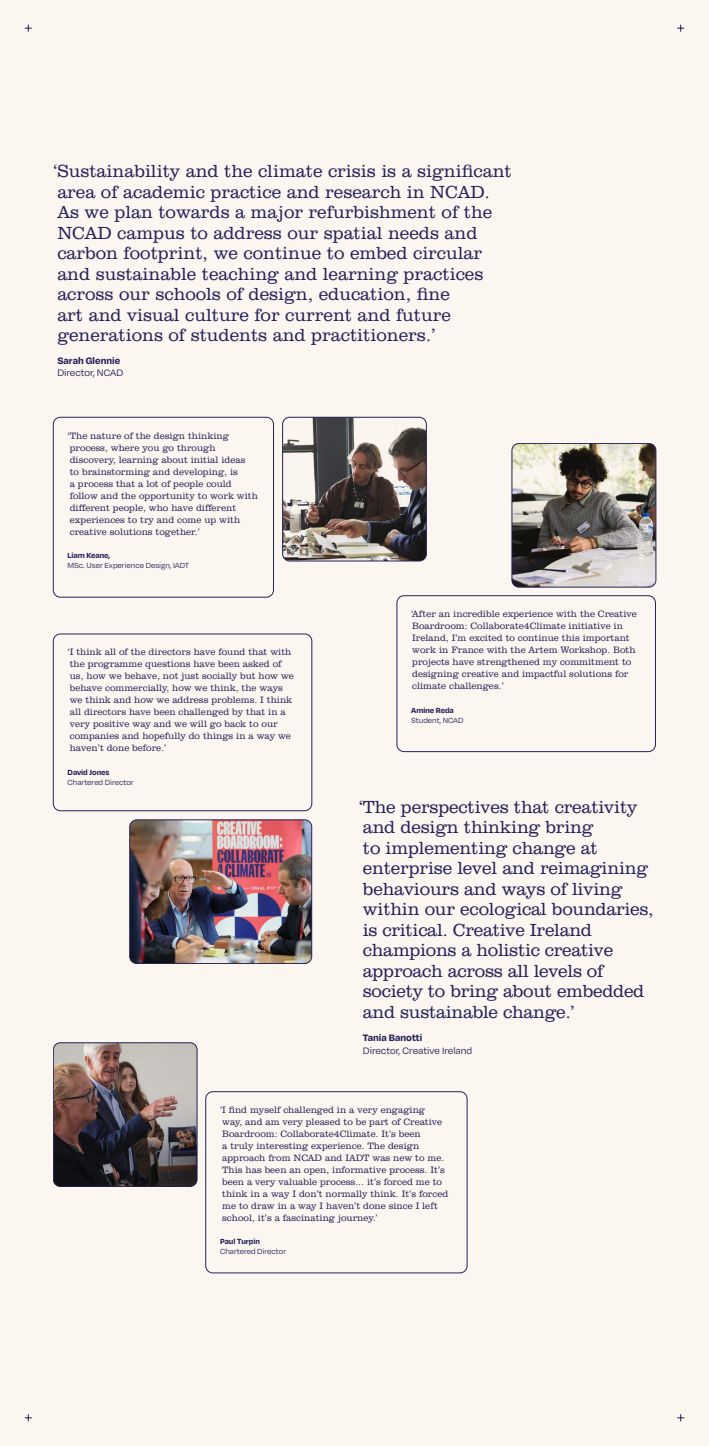
<style>
.page{position:relative;width:709px;height:1446px;background:#fbf6ef}
.page>*{position:absolute;margin:0;border:0;box-sizing:border-box;transform-origin:0 0}
.t1{font:300 18px/20.5px "Clarendon BT Pro";color:#25225a}
.t2{font:10.75px "Degular";color:#25225a}
.t3{font:700 10.75px "Degular";color:#25225a}
.t4{font:300 9.5px/12px "Clarendon BT Pro";color:#25225a}
.t5{font:8.5px "Degular";color:#25225a}
.t6{font:700 8.5px "Degular";color:#25225a}
</style>
<div class="page">
<div style="left:397px;top:595px;width:258px;height:157px;border:1px solid #25225a;border-radius:7px"></div>
<img style="left:283px;top:417px;width:143px;height:144px">
<div style="left:282px;top:417px;width:144px;height:144px;border:1px solid #25225a;border-radius:7px"></div>
<div style="left:206px;top:1091px;width:261px;height:182px;border:1px solid #25225a;border-radius:7px"></div>
<img style="left:53px;top:1043px;width:144px;height:143px">
<div style="left:53px;top:1042px;width:144px;height:144px;border:1px solid #25225a;border-radius:7px"></div>
<div style="left:53px;top:634px;width:259px;height:177px;border:1px solid #25225a;border-radius:7px"></div>
<div style="left:53px;top:417px;width:220px;height:180px;border:1px solid #25225a;border-radius:7px"></div>
<img style="left:512px;top:443px;width:144px;height:144px">
<div style="left:512px;top:443px;width:144px;height:144px;border:1px solid #25225a;border-radius:7px"></div>
<img style="left:130px;top:820px;width:182px;height:143px">
<div style="left:130px;top:820px;width:182px;height:143px;border:1px solid #25225a;border-radius:7px"></div>
<svg style="left:25px;top:25px;width:7px;height:7px"></svg>
<svg style="left:677px;top:25px;width:7px;height:7px"></svg>
<svg style="left:677px;top:1414px;width:7px;height:7px"></svg>
<svg style="left:25px;top:1414px;width:7px;height:7px"></svg>
<p class="t1" style="left:53px;top:160px;width:460px">‘Sustainability and the climate crisis is a significant area of academic practice and research in NCAD.<br>As we plan towards a major refurbishment of the NCAD campus to address our spatial needs and carbon footprint, we continue to embed circular and sustainable teaching and learning practices across our schools of design, education, fine<br>art and visual culture for current and future generations of students and practitioners.’</p>
<p class="t3" style="left:57px;top:354px;width:64px">Sarah Glennie</p>
<p class="t2" style="left:57px;top:366px;width:67px">Director, NCAD</p>
<p class="t4" style="left:68px;top:429px;width:192px">‘The nature of the design thinking process, where you go through discovery, learning about initial ideas<br>to brainstorming and developing, is<br>a process that a lot of people could follow and the opportunity to work with different people, who have different experiences to try and come up with creative solutions together.’</p>
<p class="t6" style="left:68px;top:550px;width:44px">Liam Keane,</p>
<p class="t5" style="left:68px;top:560px;width:123px">MSc. User Experience Design, IADT</p>
<p class="t4" style="left:68px;top:646px;width:228px">‘I think all of the directors have found that with the programme questions have been asked of us, how we behave, not just socially but how we behave commercially, how we think, the ways we think and how we address problems. I think all directors have been challenged by that in a very positive way and we will go back to our companies and hopefully do things in a way we haven’t done before.’</p>
<p class="t6" style="left:68px;top:766px;width:43px">David Jones</p>
<p class="t5" style="left:68px;top:777px;width:68px">Chartered Director</p>
<p class="t4" style="left:411px;top:607px;width:227px">‘After an incredible experience with the Creative Boardroom: Collaborate4Climate initiative in Ireland, I’m excited to continue this important work in France with the Artem Workshop. Both projects have strengthened my commitment to designing creative and impactful solutions for climate challenges.’</p>
<p class="t6" style="left:411px;top:705px;width:44px">Amine Reda</p>
<p class="t5" style="left:411px;top:715px;width:54px">Student, NCAD</p>
<p class="t1" style="left:359px;top:796px;width:296px">‘The perspectives that creativity and design thinking bring<br>to implementing change at enterprise level and reimagining behaviours and ways of living within our ecological boundaries, is critical. Creative Ireland champions a holistic creative approach across all levels of society to bring about embedded and sustainable change.’</p>
<p class="t3" style="left:363px;top:1031px;width:61px">Tania Banotti</p>
<p class="t2" style="left:363px;top:1044px;width:111px">Director, Creative Ireland</p>
<p class="t4" style="left:220px;top:1103px;width:230px">‘I find myself challenged in a very engaging<br>way, and am very pleased to be part of Creative Boardroom: Collaborate4Climate. It’s been<br>a truly interesting experience. The design approach from NCAD and IADT was new to me.<br>This has been an open, informative process. It’s been a very valuable process... it’s forced me to think in a way I don’t normally think. It’s forced me to draw in a way I haven’t done since I left school, it’s a fascinating journey.’</p>
<p class="t6" style="left:220px;top:1236px;width:41px">Paul Turpin</p>
<p class="t5" style="left:220px;top:1246px;width:68px">Chartered Director</p>
</div>
